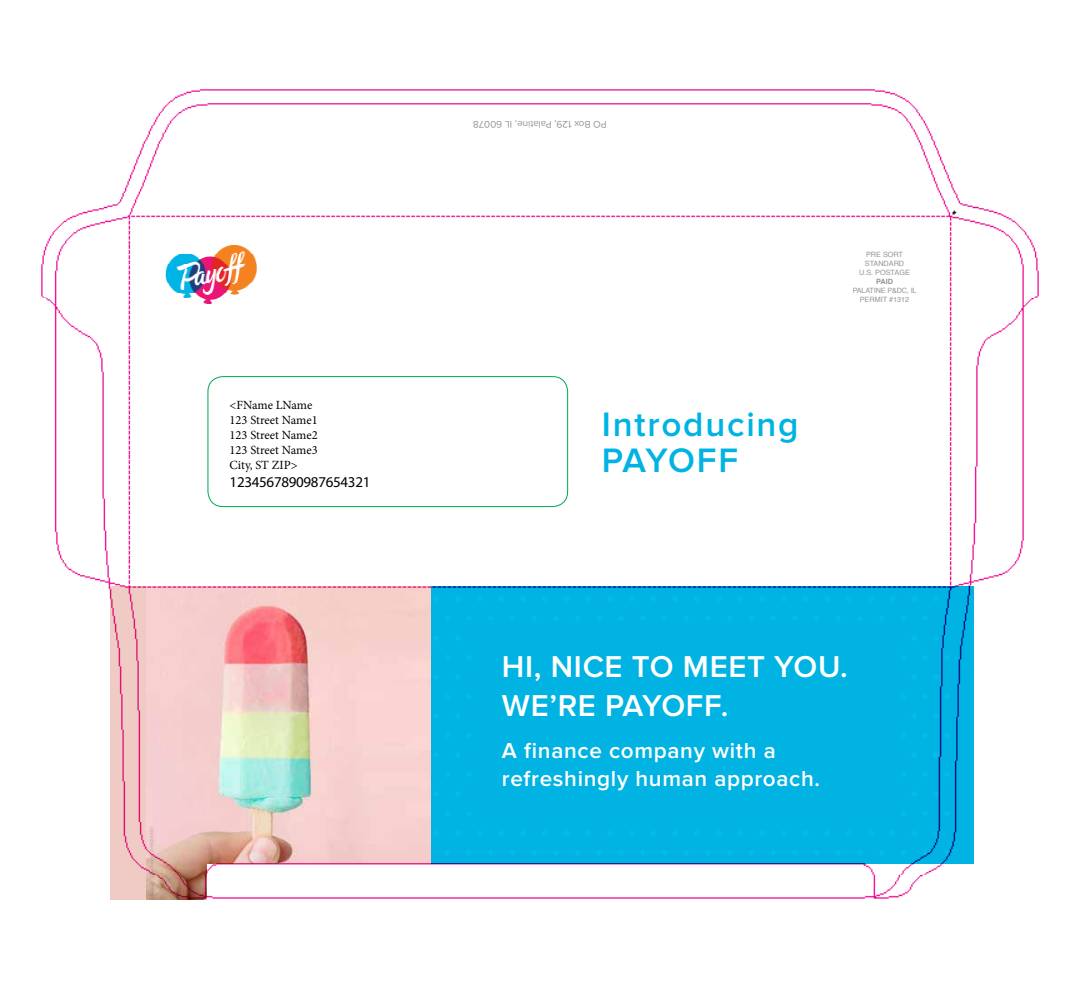
<style>
.page{position:relative;width:1080px;height:990px;background:#fff}
.page>*{position:absolute;margin:0;border:0;box-sizing:border-box;transform-origin:0 0}
.t1{font:600 35.12px/36.2px "Proxima Nova";letter-spacing:.05em;color:#00b3e2}
.t2{font:600 31.25px/38.8px "Proxima Nova";letter-spacing:.02em;color:#fff}
.t3{font:600 22.5px/27.5px "Proxima Nova";letter-spacing:.03em;color:#fff}
.t4{font:15px "Myriad Pro";letter-spacing:-.02em;color:#000}
.t5{font:12.5px/15px "Minion Pro";color:#000}
.t6{font:10px "Proxima Nova";color:#939598}
.t7{font:7.25px/9px "Helvetica";color:#939598;text-align:center}
.t8{font:7.25px/9px "Helvetica";letter-spacing:-.02em;color:#939598;text-align:center}
.t9{font:700 7.25px "Helvetica";color:#939598}
</style>
<div class="page">
<img style="left:41px;top:89px;width:998px;height:810px">
<p class="t5" style="left:230px;top:398px;width:90px">&lt;FName LName<br>123 Street Name1<br>123 Street Name2<br>123 Street Name3<br>City, ST ZIP&gt;</p>
<p class="t4" style="left:230px;top:473px;width:142px">1234567890987654321</p>
<p class="t6" style="left:607px;top:130px;width:135px;rotate:-180deg">PO Box 129, Palatine, IL 60078</p>
<h1 class="t1" style="left:602px;top:407px;width:198px">Introducing<br>PAYOFF</h1>
<p class="t7" style="left:859px;top:250px;width:52px">PRE SORT<br>STANDARD<br>U.S. POSTAGE</p>
<p class="t9" style="left:876px;top:276px;width:18px">PAID</p>
<p class="t8" style="left:853px;top:286px;width:65px">PALATINE P&amp;DC, IL<br>PERMIT #1312</p>
<h2 class="t2" style="left:502px;top:648px;width:348px">HI, NICE TO MEET YOU.<br>WE’RE PAYOFF.</h2>
<h3 class="t3" style="left:502px;top:738px;width:320px">A finance company with a refreshingly human approach.</h3>
</div>
